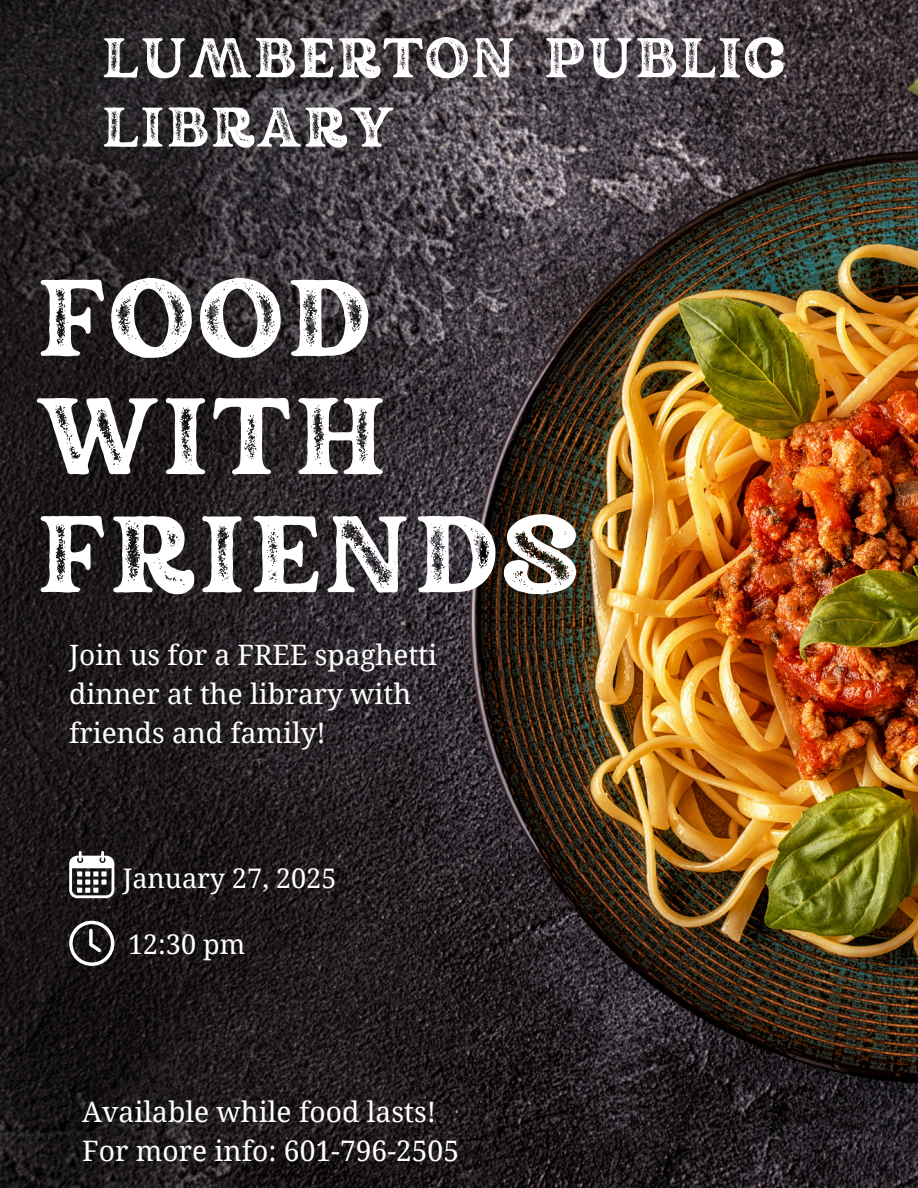
<style>
.page{position:relative;width:918px;height:1188px;background:#fff}
.page>*{position:absolute;margin:0;border:0;box-sizing:border-box;transform-origin:0 0}
.t1{font:108px/118.2px "Rundeck Texture";color:#fff}
.t2{font:55.65px/69.3px "Rundeck Texture";color:#fff}
.t3{font:28.2px "Droid Serif";color:#fff}
.t4{font:28.05px/39px "Droid Serif";color:#fff}
.t5{font:27px "Droid Serif";color:#fff}
</style>
<div class="page">
<img style="left:599px;top:0;width:319px;height:1188px">
<img style="left:0;top:0;width:599px;height:1188px">
<svg style="left:69px;top:851px;width:45px;height:47px"></svg>
<svg style="left:69px;top:921px;width:45px;height:45px"></svg>
<p class="t2" style="left:101px;top:22px;width:686px">LUMBERTON PUBLIC<br>LIBRARY</p>
<p class="t1" style="left:34px;top:256px;width:547px">FOOD<br>WITH<br>FRIENDS</p>
<h1 class="t4" style="left:69px;top:636px;width:369px">Join us for a FREE spaghetti dinner at the library with friends and family!</h1>
<p class="t5" style="left:123px;top:863px;width:215px">January 27, 2025</p>
<p class="t5" style="left:128px;top:929px;width:119px">12:30 pm</p>
<p class="t3" style="left:82px;top:1096px;width:355px">Available while food lasts!</p>
<p class="t3" style="left:82px;top:1134px;width:378px">For more info: 601-796-2505</p>
</div>
